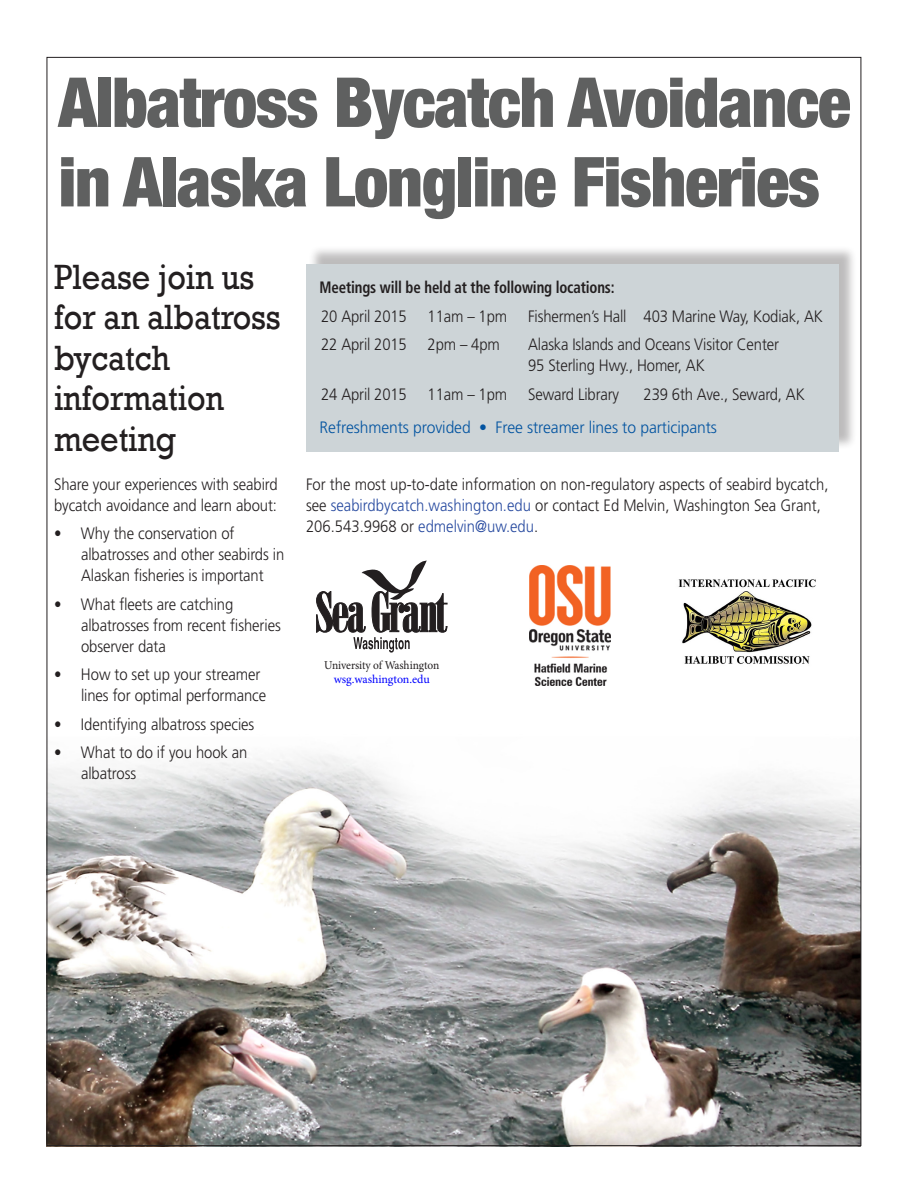
<style>
.page{position:relative;width:918px;height:1188px;background:#fff}
.page>*{position:absolute;margin:0;border:0;box-sizing:border-box;transform-origin:0 0}
.head1{font:900 condensed 69px/79.5px "Helvetica Neue LT Std";letter-spacing:-.02em;color:#5f6060}
.Paragraph_Style_4{font:36px/40.5px "Rockwell";letter-spacing:-.005em;color:#231f20;scale:.9 1}
.Paragraph_Style_5{font:300 16.5px/21px "Frutiger LT Std";letter-spacing:-.005em;color:#231f20;scale:.9 1}
.dates{font:300 16.5px/21px "Frutiger LT Std";letter-spacing:-.01em;color:#231f20;scale:.9 1}
.frut2{font:300 16.5px/21px "Frutiger LT Std";color:#231f20;scale:.9 1}
.frut2-2{font:300 16.5px "Frutiger LT Std";letter-spacing:-.005em;color:#0153a0;scale:.95 1}
.dates-2{font:700 condensed 16.5px "Frutiger LT Std";letter-spacing:-.01em;color:#231f20;scale:.9 1}
.Paragraph_Style_3{font:12px "Minion Pro";letter-spacing:-.01em;color:#231f20;scale:.95 1}
.Body_1{font:12px "Minion Pro";letter-spacing:-.005em;color:#00f}
.s1{color:#26499f}
</style>
<div class="page">
<img style="left:49px;top:755px;width:810px;height:389px">
<div style="left:308px;top:245px;width:549px;height:204px;background:#231f20;opacity:.3"></div>
<div style="left:306px;top:264px;width:533px;height:188px;background:#cdd4d7"></div>
<img style="left:678px;top:579px;width:138px;height:85px">
<img style="left:529px;top:566px;width:81px;height:120px">
<svg style="left:316px;top:560px;width:131px;height:93px"></svg>
<p class="head1" style="left:58px;top:62px;width:794px">Albatross Bycatch Avoidance in Alaska Longline Fisheries</p>
<p class="Paragraph_Style_4" style="left:54px;top:257px;width:253px">Please join us for an albatross bycatch information meeting</p>
<p class="Paragraph_Style_5" style="left:54px;top:474px;width:250px">Share your experiences with seabird bycatch avoidance and learn about:</p>
<p class="Paragraph_Style_5" style="left:81px;top:523px;width:227px;text-indent:-27px">• Why the conservation of albatrosses and other seabirds in<br>Alaskan fisheries is important</p>
<p class="Paragraph_Style_5" style="left:81px;top:594px;width:224px;text-indent:-27px">• What fleets are catching albatrosses from recent fisheries observer data</p>
<p class="Paragraph_Style_5" style="left:81px;top:664px;width:207px;text-indent:-27px">• How to set up your streamer lines for optimal performance</p>
<p class="Paragraph_Style_5" style="left:54px;top:714px;width:224px">• Identifying albatross species</p>
<p class="Paragraph_Style_5" style="left:81px;top:742px;width:187px;text-indent:-27px">• What to do if you hook an albatross</p>
<p class="dates-2" style="left:320px;top:278px;width:329px">Meetings will be held at the following locations:</p>
<p class="dates" style="left:321px;top:306px;width:97px">20 April 2015</p>
<p class="dates" style="left:428px;top:306px;width:90px">11am – 1pm</p>
<p class="dates" style="left:528px;top:306px;width:329px">Fishermen’s Hall 403 Marine Way, Kodiak, AK</p>
<p class="dates" style="left:321px;top:334px;width:97px">22 April 2015</p>
<p class="dates" style="left:428px;top:334px;width:82px">2pm – 4pm</p>
<p class="dates" style="left:528px;top:334px;width:280px">Alaska Islands and Oceans Visitor Center<br>95 Sterling Hwy., Homer, AK</p>
<p class="dates" style="left:321px;top:384px;width:97px">24 April 2015</p>
<p class="dates" style="left:428px;top:384px;width:90px">11am – 1pm</p>
<p class="dates" style="left:528px;top:384px;width:103px">Seward Library</p>
<p class="dates" style="left:644px;top:384px;width:181px">239 6th Ave., Seward, AK</p>
<p class="frut2-2" style="left:320px;top:418px;width:420px">Refreshments provided • Free streamer lines to participants</p>
<p class="frut2" style="left:306px;top:474px;width:582px">For the most up-to-date information on non-regulatory aspects of seabird bycatch, see <span class="s1">seabirdbycatch.washington.edu</span> or contact Ed Melvin, Washington Sea Grant,<br>206.543.9968 or <span class="s1">edmelvin@uw.edu</span>.</p>
<p class="Paragraph_Style_3" style="left:324px;top:657px;width:123px">University of Washington</p>
<p class="Body_1" style="left:334px;top:671px;width:98px">wsg.washington.edu</p>
</div>
